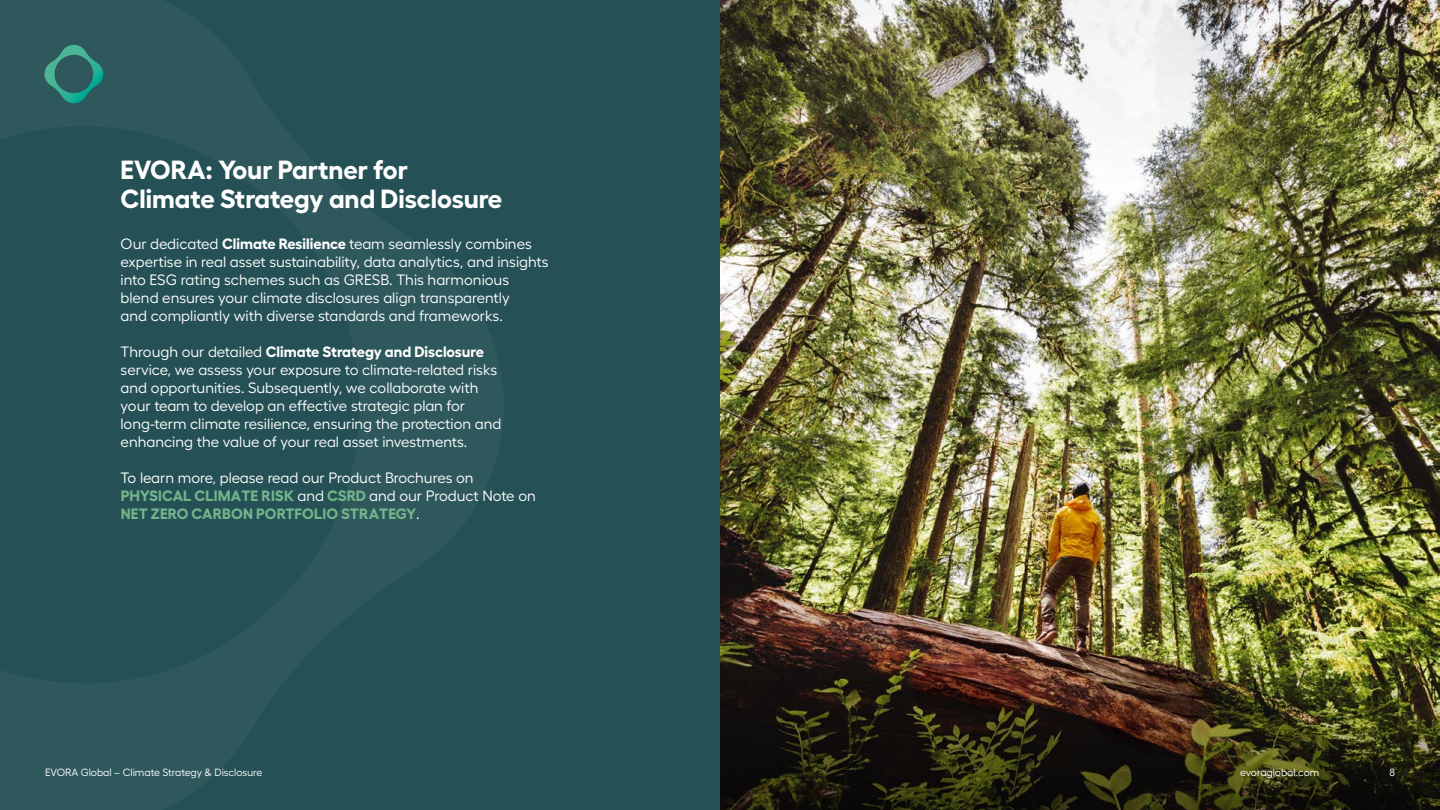
<style>
.page{position:relative;width:1440px;height:810px;background:#255056}
.page>*{position:absolute;margin:0;border:0;box-sizing:border-box;transform-origin:0 0}
.t1{font:700 26.25px/28.5px "Hellix";color:#fff}
.t2{font:15px/18px "Hellix";color:#fff}
.t3{font:10.5px "Hellix";color:#fff}
.s1{font-weight:700}
.s2{font-weight:700;color:#74b48b}
</style>
<div class="page">
<svg style="left:44px;top:45px;width:59px;height:58px"></svg>
<img style="left:720px;top:0;width:720px;height:810px">
<h1 class="t1" style="left:121px;top:153px;width:383px">EVORA: Your Partner for<br>Climate Strategy and Disclosure</h1>
<p class="t2" style="left:121px;top:233px;width:429px">Our dedicated <span class="s1">Climate Resilience</span> team seamlessly combines expertise in real asset sustainability, data analytics, and insights into ESG rating schemes such as GRESB. This harmonious blend ensures your climate disclosures align transparently<br>and compliantly with diverse standards and frameworks.</p>
<p class="t2" style="left:121px;top:341px;width:382px">Through our detailed <span class="s1">Climate Strategy and Disclosure </span>service, we assess your exposure to climate-related risks and opportunities. Subsequently, we collaborate with your team to develop an effective strategic plan for long-term climate resilience, ensuring the protection and enhancing the value of your real asset investments.</p>
<p class="t2" style="left:121px;top:467px;width:417px">To learn more, please read our Product Brochures on<br><span class="s2">PHYSICAL CLIMATE RISK</span> and <span class="s2">CSRD</span> and our Product Note on<br><span class="s2">NET ZERO CARBON PORTFOLIO STRATEGY</span>.</p>
<p class="t3" style="left:45px;top:765px;width:219px">EVORA Global – Climate Strategy &amp; Disclosure</p>
<p class="t3" style="left:1389px;top:765px;width:7px">8</p>
<p class="t3" style="left:1240px;top:765px;width:81px">evoraglobal.com</p>
</div>
